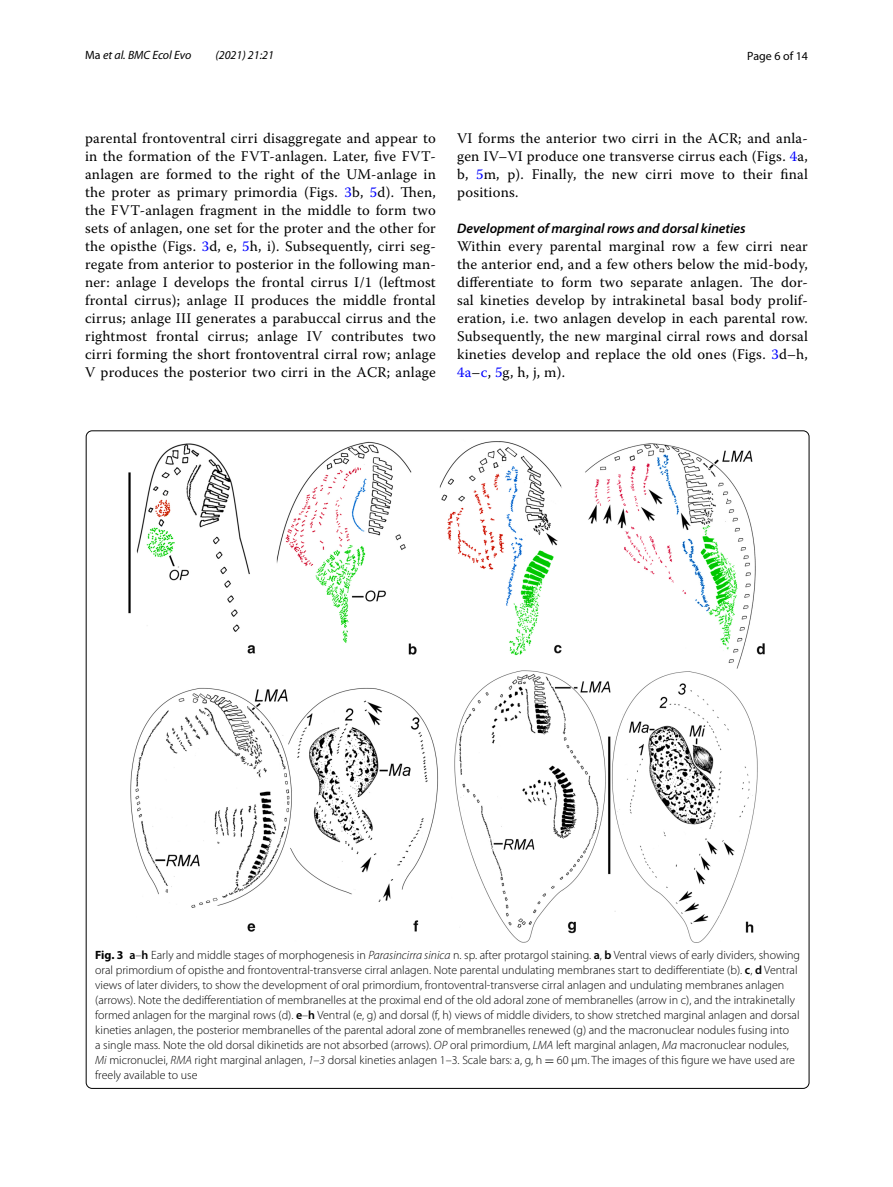
<style>
.page{position:relative;width:893px;height:1187px;background:#fff}
.page>*{position:absolute;margin:0;border:0;box-sizing:border-box;transform-origin:0 0}
.t1{font:14.7px/18px "Warnock Pro";letter-spacing:.015em;color:#000;text-align:justify}
.t2{font:italic 600 13.8px "Myriad Pro";color:#000}
.t3{font:300 12px/15px "Myriad Pro";color:#000}
.t4{font:italic 12px "Myriad Pro";color:#000}
.t5{font:12px "Myriad Pro";color:#000}
.s1{font-style:normal}
.s2{color:#00f}
.s3{font-weight:700}
.s4{font-weight:600}
.s5{font-style:italic}
.s6{font-family:"MTSY";font-weight:400}
</style>
<div class="page">
<img style="left:129px;top:441px;width:636px;height:502px">
<p class="t4" style="left:85px;top:48px;width:108px"><span class="s1">Ma</span> et al. BMC Ecol Evo</p>
<p class="t4" style="left:215px;top:48px;width:60px">(2021) 21:21</p>
<p class="t5" style="left:747px;top:48px;width:62px">Page 6 of 14</p>
<p class="t1" style="left:85px;top:128px;width:352px">parental frontoventral cirri disaggregate and appear to in the formation of the FVT-anlagen. Later, five FVT&shy;anlagen are formed to the right of the UM-anlage in the proter as primary primordia (Figs. <span class="s2">3</span>b, <span class="s2">5</span>d). Then, the FVT-anlagen fragment in the middle to form two sets of anlagen, one set for the proter and the other for the opisthe (Figs. <span class="s2">3</span>d, e, <span class="s2">5</span>h, i). Subsequently, cirri seg&shy;regate from anterior to posterior in the following man&shy;ner: anlage I develops the frontal cirrus I/1 (leftmost frontal cirrus); anlage II produces the middle frontal cirrus; anlage III generates a parabuccal cirrus and the rightmost frontal cirrus; anlage IV contributes two cirri forming the short frontoventral cirral row; anlage V produces the posterior two cirri in the ACR; anlage</p>
<p class="t1" style="left:457px;top:128px;width:352px">VI forms the anterior two cirri in the ACR; and anla&shy;gen IV–VI produce one transverse cirrus each (Figs. <span class="s2">4</span>a, b, <span class="s2">5</span>m, p). Finally, the new cirri move to their final positions.</p>
<p class="t2" style="left:457px;top:219px;width:290px">Development of marginal rows and dorsal kineties</p>
<p class="t1" style="left:457px;top:236px;width:352px">Within every parental marginal row a few cirri near the anterior end, and a few others below the mid-body, differentiate to form two separate anlagen. The dor&shy;sal kineties develop by intrakinetal basal body prolif&shy;eration, i.e. two anlagen develop in each parental row.<br>Subsequently, the new marginal cirral rows and dorsal kineties develop and replace the old ones (Figs. <span class="s2">3</span>d–h, <span class="s2">4a</span>–<span class="s2">c</span>, <span class="s2">5</span>g, h, j, m).</p>
<p class="t3" style="left:95px;top:947px;width:706px"><span class="s3">Fig. 3</span> <span class="s4">a</span>–<span class="s4">h</span> Early and middle stages of morphogenesis in <span class="s5">Parasincirra sinica</span> n. sp. after protargol staining. <span class="s4">a</span>, <span class="s4">b</span> Ventral views of early dividers, showing oral primordium of opisthe and frontoventral-transverse cirral anlagen. Note parental undulating membranes start to dedifferentiate (b). <span class="s4">c</span>, <span class="s4">d</span> Ventral views of later dividers, to show the development of oral primordium, frontoventral-transverse cirral anlagen and undulating membranes anlagen (arrows). Note the dedifferentiation of membranelles at the proximal end of the old adoral zone of membranelles (arrow in c), and the intrakinetally formed anlagen for the marginal rows (d). <span class="s4">e</span>–<span class="s4">h</span> Ventral (e, g) and dorsal (f, h) views of middle dividers, to show stretched marginal anlagen and dorsal kineties anlagen, the posterior membranelles of the parental adoral zone of membranelles renewed (g) and the macronuclear nodules fusing into<br>a single mass. Note the old dorsal dikinetids are not absorbed (arrows). <span class="s5">OP</span> oral primordium, <span class="s5">LMA</span> left marginal anlagen, <span class="s5">Ma</span> macronuclear nodules, <span class="s5">Mi</span> micronuclei, <span class="s5">RMA</span> right marginal anlagen, <span class="s5">1–3</span> dorsal kineties anlagen 1–3. Scale bars: a, g, h <span class="s6">=</span> 60 μm. The images of this figure we have used are freely available to use</p>
</div>
